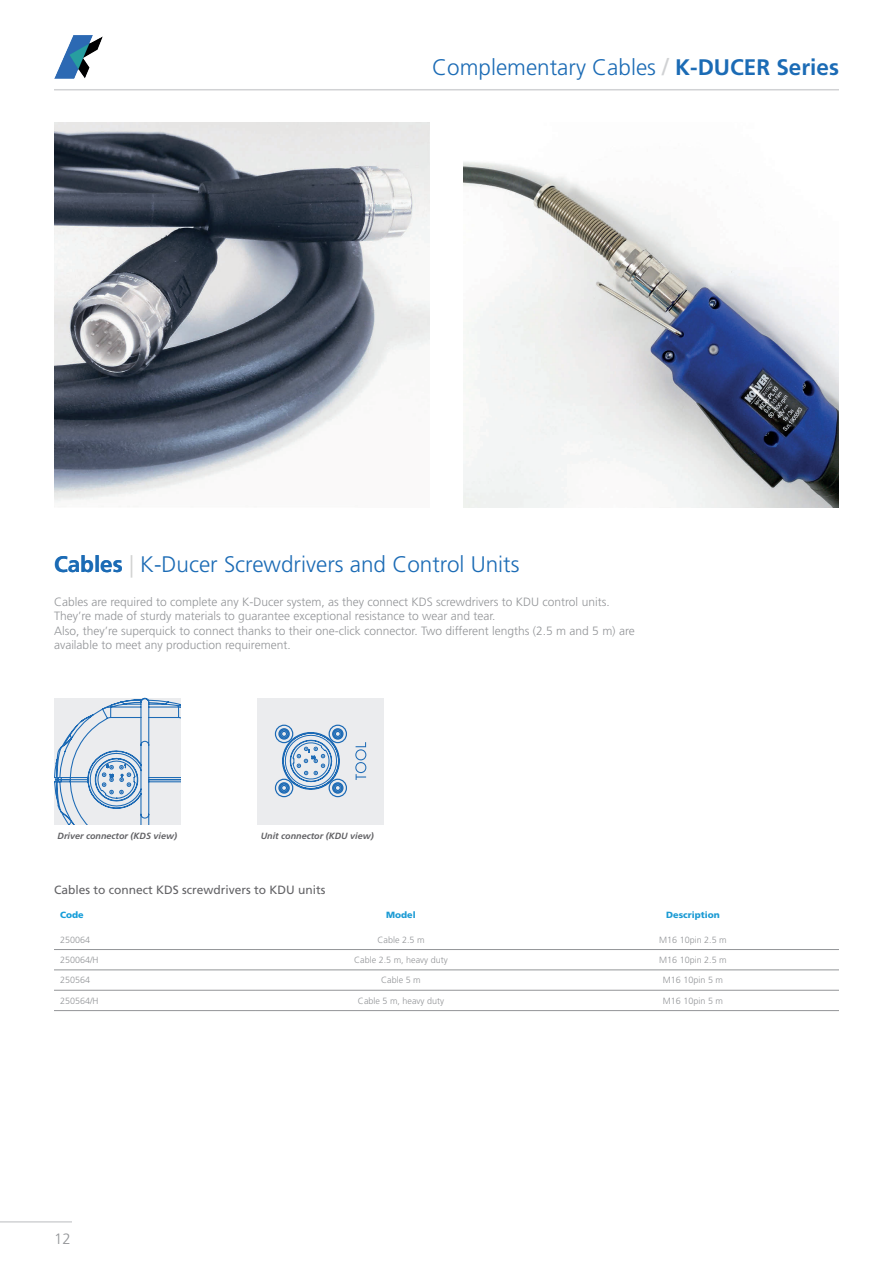
<style>
.page{position:relative;width:893px;height:1263px;background:#fff}
.page>*{position:absolute;margin:0;border:0;box-sizing:border-box;transform-origin:0 0}
.Product_Name{font:300 22.5px "Frutiger LT Std";color:#1b6bb5}
.Header_-_Categories{font:300 22.5px "Frutiger LT Std";color:#1b6bb5}
.t1{font:300 15px "Frutiger LT Std";color:#939598}
.Product_Description{font:300 12px/14.4px "Frutiger LT Std";color:#939598}
.TBL_Title{font:12px "Frutiger LT Std";color:#636366}
.TBL_Regular{font:300 9px "Frutiger LT Std";color:#939598}
.Separatore_interno_t{font:italic 700 9px "Frutiger LT Std";color:#636366}
.TBL_Regular_SX{font:300 9px "Frutiger LT Std";color:#939598}
.TBL_Header{font:900 9px "Frutiger LT Std";color:#1c9bd4}
.TBL_Header_SX{font:900 9px "Frutiger LT Std";color:#149dd9}
.s1{font-weight:400;font-size:24px;color:#d1d2d4}
.s2{font-weight:700}
.s3{color:#d2d3d2}
</style>
<div class="page">
<hr style="left:54px;top:89px;width:785px;height:1px;background:#d1d2d4">
<img style="left:54px;top:36px;width:48px;height:42px">
<hr style="left:0;top:1221px;width:72px;height:1px;background:#d1d2d4">
<hr style="left:54px;top:949px;width:201px;height:1px;background:#939598">
<hr style="left:255px;top:949px;width:292px;height:1px;background:#939598">
<hr style="left:547px;top:949px;width:292px;height:1px;background:#939598">
<hr style="left:54px;top:970px;width:201px;height:1px;background:#939598">
<hr style="left:255px;top:970px;width:292px;height:1px;background:#939598">
<hr style="left:547px;top:970px;width:292px;height:1px;background:#939598">
<hr style="left:54px;top:990px;width:201px;height:1px;background:#939598">
<hr style="left:255px;top:990px;width:292px;height:1px;background:#939598">
<hr style="left:547px;top:990px;width:292px;height:1px;background:#939598">
<hr style="left:54px;top:1010px;width:201px;height:1px;background:#939598">
<hr style="left:255px;top:1010px;width:292px;height:1px;background:#939598">
<hr style="left:547px;top:1010px;width:292px;height:1px;background:#939598">
<img style="left:54px;top:122px;width:375px;height:380px">
<div style="left:257px;top:698px;width:127px;height:126px;background:#ebecee"></div>
<img style="left:463px;top:162px;width:376px;height:346px">
<svg style="left:54px;top:698px;width:127px;height:126px;background:#ccd8e5"></svg>
<svg style="left:355px;top:742px;width:11px;height:38px"></svg>
<svg style="left:274px;top:724px;width:73px;height:74px"></svg>
<p class="Header_-_Categories" style="left:432px;top:55px;width:408px">Complementary Cables <span class="s1">/</span> <span class="s2">K-DUCER Series</span></p>
<p class="Product_Name" style="left:54px;top:552px;width:467px"><span class="s2">Cables</span> <span class="s3">|</span> K-Ducer Screwdrivers and Control Units</p>
<p class="Product_Description" style="left:54px;top:595px;width:557px">Cables are required to complete any K-Ducer system, as they connect KDS screwdrivers to KDU control units.</p>
<p class="Product_Description" style="left:54px;top:609px;width:443px">They’re made of sturdy materials to guarantee exceptional resistance to wear and tear.</p>
<p class="Product_Description" style="left:54px;top:624px;width:582px">Also, they’re superquick to connect thanks to their one-click connector. Two different lengths (2.5 m and 5 m) are available to meet any production requirement.</p>
<p class="Separatore_interno_t" style="left:58px;top:830px;width:121px">Driver connector (KDS view)</p>
<p class="Separatore_interno_t" style="left:261px;top:830px;width:115px">Unit connector (KDU view)</p>
<p class="TBL_Title" style="left:54px;top:883px;width:273px">Cables to connect KDS screwdrivers to KDU units</p>
<p class="TBL_Header_SX" style="left:60px;top:909px;width:25px">Code</p>
<p class="TBL_Header" style="left:386px;top:909px;width:31px">Model</p>
<p class="TBL_Header" style="left:666px;top:909px;width:55px">Description</p>
<p class="TBL_Regular_SX" style="left:60px;top:934px;width:32px">250064</p>
<p class="TBL_Regular" style="left:377px;top:934px;width:49px">Cable 2.5 m</p>
<p class="TBL_Regular" style="left:659px;top:934px;width:69px">M16 10pin 2.5 m</p>
<p class="TBL_Regular_SX" style="left:60px;top:955px;width:40px">250064/H</p>
<p class="TBL_Regular" style="left:354px;top:955px;width:95px">Cable 2.5 m, heavy duty</p>
<p class="TBL_Regular" style="left:659px;top:955px;width:69px">M16 10pin 2.5 m</p>
<p class="TBL_Regular_SX" style="left:60px;top:975px;width:32px">250564</p>
<p class="TBL_Regular" style="left:381px;top:975px;width:41px">Cable 5 m</p>
<p class="TBL_Regular" style="left:663px;top:975px;width:62px">M16 10pin 5 m</p>
<p class="TBL_Regular_SX" style="left:60px;top:995px;width:40px">250564/H</p>
<p class="TBL_Regular" style="left:358px;top:995px;width:88px">Cable 5 m, heavy duty</p>
<p class="TBL_Regular" style="left:663px;top:995px;width:62px">M16 10pin 5 m</p>
<p class="t1" style="left:54px;top:1230px;width:18px">12</p>
</div>
